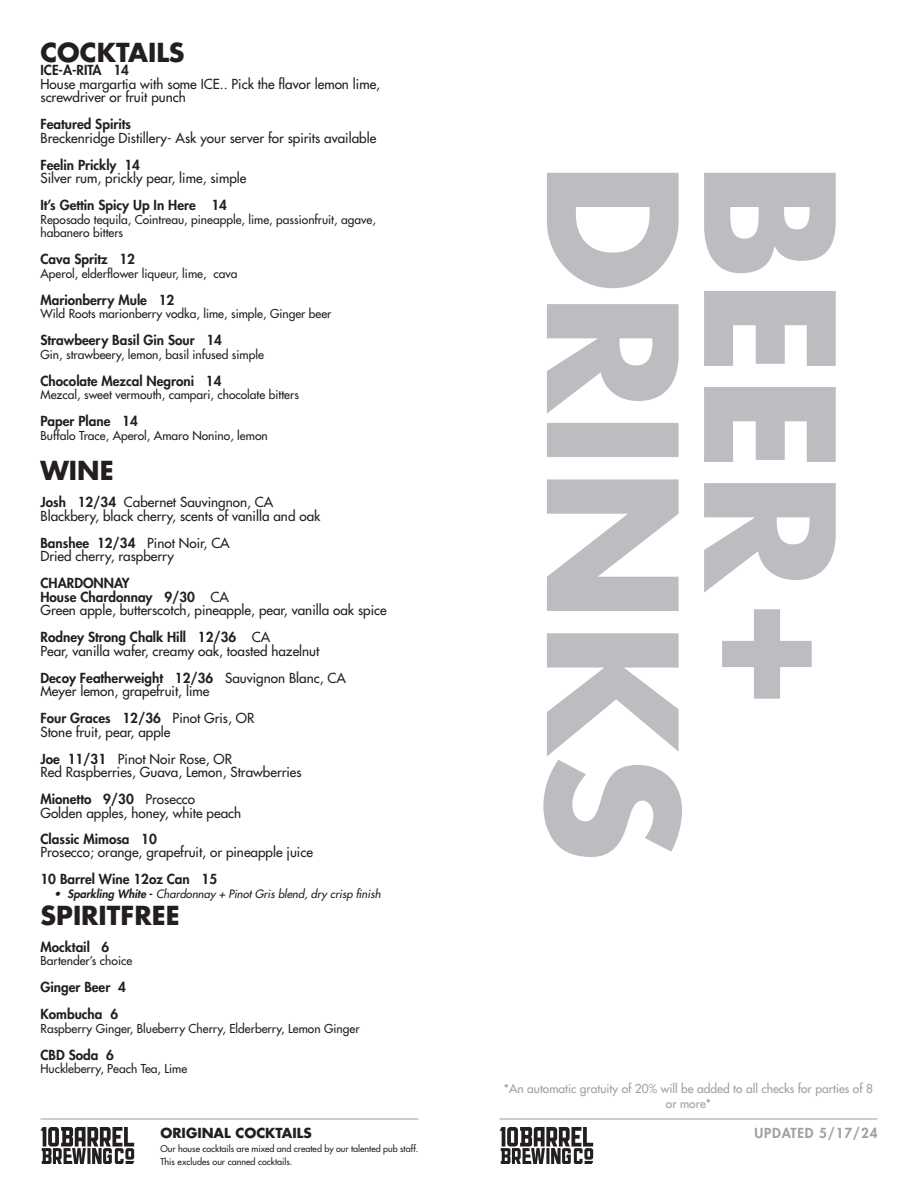
<style>
.page{position:relative;width:918px;height:1188px;background:#fff}
.page>*{position:absolute;margin:0;border:0;box-sizing:border-box;transform-origin:0 0}
.t1{font:700 25.5px "Futura Std";color:#231f20}
.t2{font:500 13.5px/13.5px "Futura Std";color:#231f20}
.t3{font:800 13.5px "Futura Std";color:#231f20}
.t4{font:700 13.5px "Futura Std";color:#231f20}
.t5{font:800 13.5px "Futura Std";letter-spacing:.06em;color:#9d9fa2}
.t6{font:500 12px/13.5px "Futura Std";color:#231f20}
.t7{font:500 12px/15px "Futura Std";color:#9d9fa2;text-align:center}
.t8{font:italic 500 11.25px "Futura Std";color:#231f20}
.t9{font:500 9px/13.5px "Futura Std";color:#231f20}
.s1{font-weight:800}
.s2{font-weight:500}
.s3{font-weight:800;font-style:normal}
</style>
<div class="page">
<svg style="left:543px;top:173px;width:139px;height:684px;fill:#bcbdc0"></svg>
<svg style="left:704px;top:173px;width:132px;height:420px;fill:#bcbdc0"></svg>
<svg style="left:722px;top:609px;width:90px;height:90px"></svg>
<hr style="left:500px;top:1118px;width:378px;height:2px;background:#bcbdc0">
<svg style="left:41px;top:1127px;width:93px;height:37px"></svg>
<svg style="left:500px;top:1127px;width:93px;height:37px"></svg>
<hr style="left:40px;top:1118px;width:378px;height:2px;background:#bcbdc0">
<p class="t1" style="left:40px;top:35px;width:146px">COCKTAILS</p>
<p class="t3" style="left:40px;top:62px;width:90px">ICE-A-RITA 14</p>
<p class="t2" style="left:40px;top:77px;width:341px">House margartia with some ICE.. Pick the flavor lemon lime, screwdriver or fruit punch</p>
<p class="t3" style="left:40px;top:116px;width:92px">Featured Spirits</p>
<p class="t2" style="left:40px;top:131px;width:337px">Breckenridge Distillery- Ask your server for spirits available</p>
<p class="t3" style="left:40px;top:156px;width:101px">Feelin Prickly 14</p>
<p class="t2" style="left:40px;top:171px;width:208px">Silver rum, prickly pear, lime, simple</p>
<p class="t3" style="left:40px;top:197px;width:188px">It’s Gettin Spicy Up In Here 14</p>
<p class="t6" style="left:40px;top:212px;width:337px">Reposado tequila, Cointreau, pineapple, lime, passionfruit, agave, habanero bitters</p>
<p class="t3" style="left:40px;top:251px;width:96px">Cava Spritz 12</p>
<p class="t6" style="left:40px;top:266px;width:198px">Aperol, elderflower liqueur, lime, cava</p>
<p class="t3" style="left:40px;top:291px;width:135px">Marionberry Mule 12</p>
<p class="t6" style="left:40px;top:307px;width:293px">Wild Roots marionberry vodka, lime, simple, Ginger beer</p>
<p class="t3" style="left:40px;top:332px;width:183px">Strawbeery Basil Gin Sour 14</p>
<p class="t6" style="left:40px;top:347px;width:225px">Gin, strawbeery, lemon, basil infused simple</p>
<p class="t3" style="left:40px;top:372px;width:183px">Chocolate Mezcal Negroni 14</p>
<p class="t6" style="left:40px;top:388px;width:260px">Mezcal, sweet vermouth, campari, chocolate bitters</p>
<p class="t3" style="left:40px;top:413px;width:99px">Paper Plane 14</p>
<p class="t6" style="left:40px;top:428px;width:229px">Buffalo Trace, Aperol, Amaro Nonino, lemon</p>
<p class="t1" style="left:40px;top:454px;width:75px">WINE</p>
<p class="t2" style="left:40px;top:495px;width:281px"><span class="s1">Josh 12/34</span> Cabernet Sauvingnon, CA<br>Blackbery, black cherry, scents of vanilla and oak</p>
<p class="t3" style="left:40px;top:534px;width:191px">Banshee 12/34 <span class="s2">Pinot Noir, CA</span></p>
<p class="t2" style="left:40px;top:549px;width:135px">Dried cherry, raspberry</p>
<p class="t3" style="left:40px;top:575px;width:91px">CHARDONNAY</p>
<p class="t3" style="left:40px;top:588px;width:190px">House Chardonnay 9/30 <span class="s2">CA</span></p>
<p class="t2" style="left:40px;top:603px;width:348px">Green apple, butterscotch, pineapple, pear, vanilla oak spice</p>
<p class="t3" style="left:40px;top:629px;width:231px">Rodney Strong Chalk Hill 12/36 <span class="s2">CA</span></p>
<p class="t2" style="left:40px;top:644px;width:280px">Pear, vanilla wafer, creamy oak, toasted hazelnut</p>
<p class="t3" style="left:40px;top:669px;width:307px">Decoy Featherweight 12/36 <span class="s2">Sauvignon Blanc, CA</span></p>
<p class="t2" style="left:40px;top:684px;width:170px">Meyer lemon, grapefruit, lime</p>
<p class="t3" style="left:40px;top:710px;width:215px">Four Graces 12/36 <span class="s2">Pinot Gris, OR</span></p>
<p class="t2" style="left:40px;top:725px;width:132px">Stone fruit, pear, apple</p>
<p class="t2" style="left:40px;top:752px;width:193px"><span class="s1">Joe 11/31</span> Pinot Noir Rose, OR</p>
<p class="t2" style="left:40px;top:765px;width:263px">Red Raspberries, Guava, Lemon, Strawberries</p>
<p class="t3" style="left:40px;top:791px;width:156px">Mionetto 9/30 <span class="s2">Prosecco</span></p>
<p class="t2" style="left:40px;top:806px;width:202px">Golden apples, honey, white peach</p>
<p class="t3" style="left:40px;top:830px;width:118px">Classic Mimosa 10</p>
<p class="t2" style="left:40px;top:846px;width:274px">Prosecco; orange, grapefruit, or pineapple juice</p>
<p class="t3" style="left:40px;top:871px;width:178px">10 Barrel Wine 12oz Can 15</p>
<p class="t8" style="left:54px;top:887px;width:328px"><span class="s1">• Sparkling White</span> <span class="s3">-</span> Chardonnay + Pinot Gris blend, dry crisp finish</p>
<p class="t1" style="left:40px;top:898px;width:141px">SPIRITFREE</p>
<p class="t3" style="left:40px;top:938px;width:70px">Mocktail 6</p>
<p class="t6" style="left:40px;top:954px;width:93px">Bartender’s choice</p>
<p class="t3" style="left:40px;top:979px;width:87px">Ginger Beer 4</p>
<p class="t3" style="left:40px;top:1006px;width:79px">Kombucha 6</p>
<p class="t6" style="left:40px;top:1022px;width:321px">Raspberry Ginger, Blueberry Cherry, Elderberry, Lemon Ginger</p>
<p class="t3" style="left:40px;top:1046px;width:75px">CBD Soda 6</p>
<p class="t6" style="left:40px;top:1062px;width:148px">Huckleberry, Peach Tea, Lime</p>
<p class="t7" style="left:504px;top:1081px;width:371px">*An automatic gratuity of 20% will be added to all checks for parties of 8 or more*</p>
<p class="t4" style="left:160px;top:1124px;width:153px">ORIGINAL COCKTAILS</p>
<p class="t5" style="left:754px;top:1125px;width:125px">UPDATED 5/17/24</p>
<p class="t9" style="left:160px;top:1142px;width:260px">Our house cocktails are mixed and created by our talented pub staff.<br>This excludes our canned cocktails.</p>
</div>
